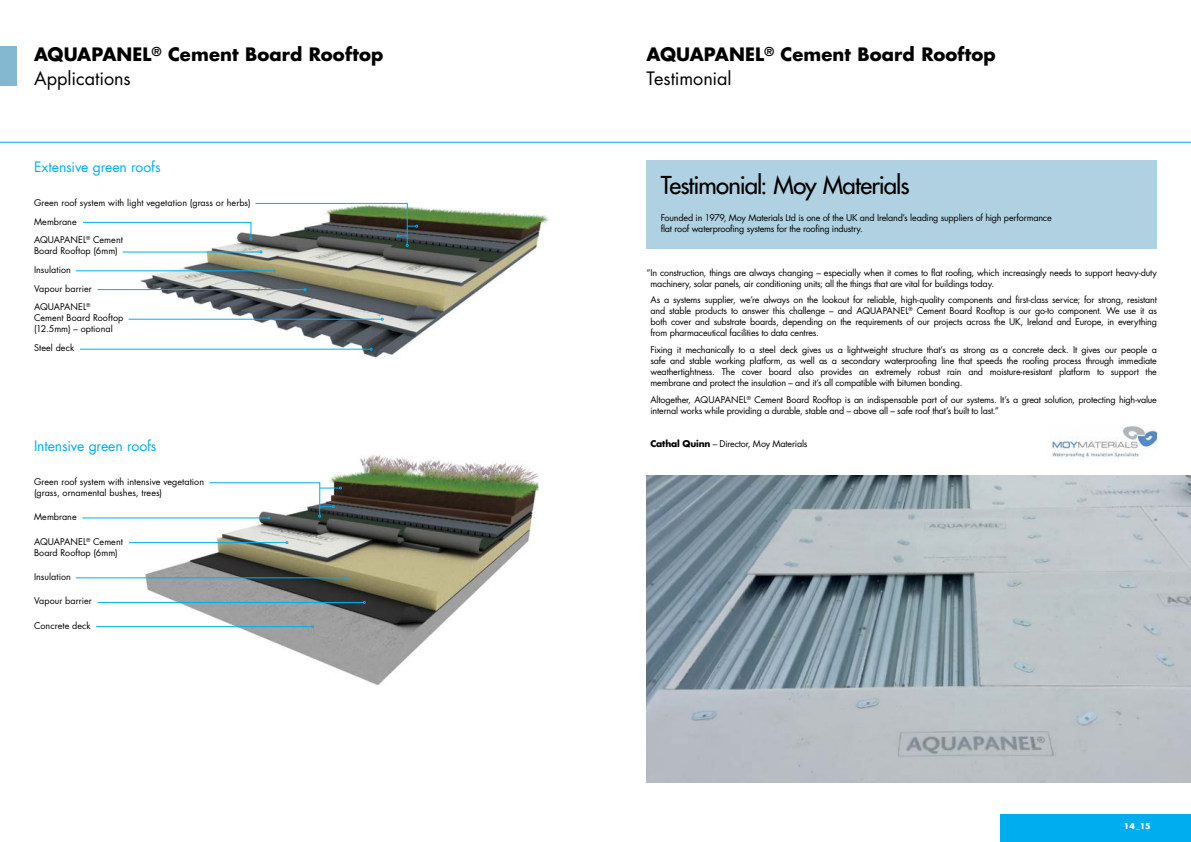
<style>
.page{position:relative;width:1191px;height:842px;background:#fff}
.page>*{position:absolute;margin:0;border:0;box-sizing:border-box;transform-origin:0 0}
.t1{font:500 24px "Futura LT Pro";letter-spacing:-.04em;color:#000}
.t2{font:700 18px/24px "Futura LT Pro";letter-spacing:.005em;color:#000}
.t3{font:14px "Futura LT Pro";letter-spacing:-.01em;color:#00aeef}
.t4{font:9px/11px "Futura LT Pro";letter-spacing:-.015em;color:#000}
.t5{font:9px/11px "Futura LT Pro";letter-spacing:.005em;color:#000}
.t6{font:9px "Futura LT Pro";letter-spacing:.01em;color:#000}
.t7{font:700 8px "Futura LT Pro";color:#fff}
.s1{font-weight:400}
.s2{font-weight:700}
</style>
<div class="page">
<div style="left:999px;top:814px;width:192px;height:28px;background:#00aeef"></div>
<div style="left:0;top:46px;width:17px;height:40px;background:#83b8d0"></div>
<hr style="left:0;top:142px;width:1191px;height:1px;background:#00aeef">
<div style="left:646px;top:160px;width:511px;height:89px;background:#afd1e1"></div>
<img style="left:646px;top:475px;width:545px;height:307px">
<img style="left:1047px;top:426px;width:110px;height:32px">
<img style="left:145px;top:455px;width:395px;height:230px">
<hr style="left:96px;top:626px;width:215px;height:1px;background:#00aeef">
<hr style="left:98px;top:602px;width:265px;height:1px;background:#00aeef">
<hr style="left:76px;top:578px;width:269px;height:1px;background:#00aeef">
<hr style="left:129px;top:542px;width:157px;height:1px;background:#00aeef">
<hr style="left:82px;top:518px;width:186px;height:1px;background:#00aeef">
<svg style="left:209px;top:482px;width:133px;height:37px"></svg>
<img style="left:136px;top:202px;width:412px;height:156px">
<hr style="left:76px;top:271px;width:197px;height:1px;background:#00aeef">
<hr style="left:129px;top:319px;width:252px;height:1px;background:#00aeef">
<hr style="left:97px;top:289px;width:207px;height:1px;background:#00aeef">
<hr style="left:80px;top:349px;width:290px;height:1px;background:#00aeef">
<svg style="left:83px;top:203px;width:335px;height:50px"></svg>
<h2 class="t2" style="left:34px;top:41px;width:351px">AQUAPANEL<sup>®</sup> Cement Board Rooftop<br><span class="s1">Applications</span></h2>
<h3 class="t3" style="left:34px;top:157px;width:128px">Extensive green roofs</h3>
<p class="t5" style="left:34px;top:193px;width:218px;line-height:18.8px">Green roof system with light vegetation (grass or herbs)<br>Membrane<br>AQUAPANEL<sup>®</sup> Cement</p>
<p class="t5" style="left:34px;top:245px;width:85px">Board Rooftop (6mm)</p>
<p class="t5" style="left:34px;top:283px;width:59px">Vapour barrier</p>
<p class="t4" style="left:34px;top:264px;width:38px">Insulation</p>
<p class="t5" style="left:34px;top:302px;width:91px">AQUAPANEL<sup>®<br></sup>Cement Board Rooftop (12.5mm) – optional</p>
<p class="t6" style="left:34px;top:342px;width:42px">Steel deck</p>
<h3 class="t3" style="left:34px;top:436px;width:124px">Intensive green roofs</h3>
<p class="t5" style="left:34px;top:476px;width:172px">Green roof system with intensive vegetation (grass, ornamental bushes, trees)</p>
<p class="t5" style="left:34px;top:536px;width:90px">AQUAPANEL<sup>®</sup> Cement<br>Board Rooftop (6mm)</p>
<p class="t5" style="left:34px;top:511px;width:44px">Membrane</p>
<p class="t4" style="left:34px;top:571px;width:38px">Insulation</p>
<p class="t5" style="left:34px;top:595px;width:59px">Vapour barrier</p>
<p class="t6" style="left:34px;top:619px;width:58px">Concrete deck</p>
<h2 class="t2" style="left:646px;top:41px;width:351px">AQUAPANEL<sup>®</sup> Cement Board Rooftop<br><span class="s1">Testimonial</span></h2>
<h1 class="t1" style="left:660px;top:168px;width:250px">Testimonial: Moy Materials</h1>
<p class="t4" style="left:660px;top:212px;width:392px">Founded in 1979, Moy Materials Ltd is one of the UK and Ireland’s leading suppliers of high performance flat roof waterproofing systems for the roofing industry.</p>
<p class="t4" style="left:650px;top:267px;width:508px;text-indent:-4px">“In construction, things are always changing – especially when it comes to flat roofing, which increasingly needs to support heavy-duty machinery, solar panels, air conditioning units; all the things that are vital for buildings today.</p>
<p class="t4" style="left:650px;top:294px;width:508px;text-align:justify">As a systems supplier, we’re always on the lookout for reliable, high-quality components and first-class service; for strong, resistant and stable products to answer this challenge – and AQUAPANEL<sup>®</sup> Cement Board Rooftop is our go-to component. We use it as both cover and substrate boards, depending on the requirements of our projects across the UK, Ireland and Europe, in everything from pharmaceutical facilities to data centres.</p>
<p class="t4" style="left:650px;top:344px;width:508px;text-align:justify">Fixing it mechanically to a steel deck gives us a lightweight structure that’s as strong as a concrete deck. It gives our people a safe and stable working platform, as well as a secondary waterproofing line that speeds the roofing process through immediate weathertightness. The cover board also provides an extremely robust rain and moisture-resistant platform to support the membrane and protect the insulation – and it’s all compatible with bitumen bonding.</p>
<p class="t4" style="left:650px;top:394px;width:508px">Altogether, AQUAPANEL<sup>®</sup> Cement Board Rooftop is an indispensable part of our systems. It’s a great solution, protecting high-value internal works while providing a durable, stable and – above all – safe roof that’s built to last.”</p>
<p class="t4" style="left:650px;top:438px;width:158px"><span class="s2">Cathal Quinn</span> – Director, Moy Materials</p>
<p class="t7" style="left:1124px;top:819px;width:28px">14_15</p>
</div>
